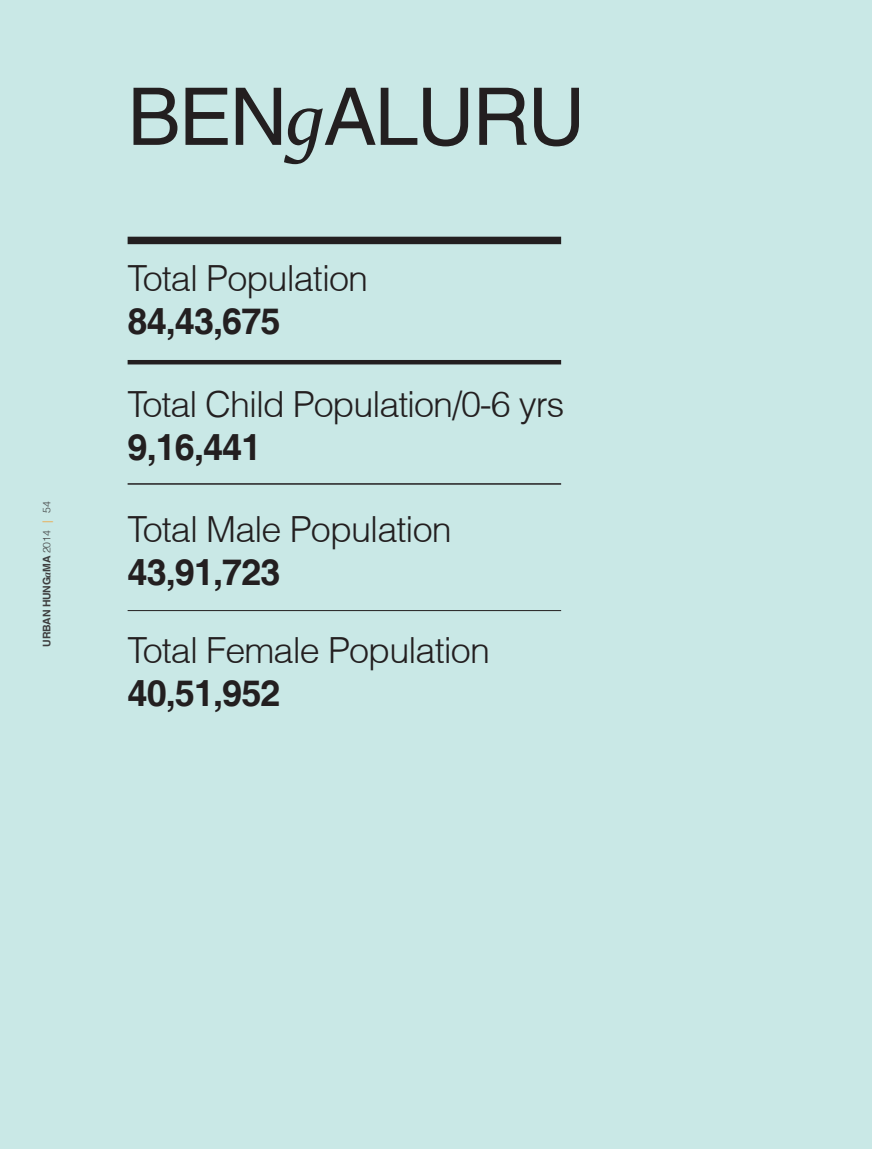
<style>
.page{position:relative;width:872px;height:1149px;background:#fff}
.page>*{position:absolute;margin:0;border:0;box-sizing:border-box;transform-origin:0 0}
.t1{font:79.5px "Helvetica";letter-spacing:-.025em;color:#231f20}
.t2{font:300 36px "Helvetica";letter-spacing:-.025em;color:#231f20}
.t3{font:700 36px "Helvetica";letter-spacing:-.025em;color:#231f20}
.t4{font:700 10.5px "Helvetica";letter-spacing:-.025em;color:#3e3e3f}
.s1{font-family:"Constantia";font-style:italic}
.s2{font-weight:300}
.s3{font-weight:300;color:#f7971d}
</style>
<div class="page">
<div style="left:0;top:0;width:872px;height:1148px;background:#c9e8e6"></div>
<div style="left:128px;top:236px;width:433px;height:8px;background:#231f20"></div>
<hr style="left:128px;top:360px;width:433px;height:4px;background:#231f20">
<hr style="left:128px;top:483px;width:433px;height:1px;background:#231f20">
<hr style="left:128px;top:610px;width:433px;height:1px;background:#231f20">
<p class="t4" style="left:41px;top:646px;width:147px;rotate:-90deg">URBAN HUNG<span class="s1">a</span>MA <span class="s2">2014</span> <span class="s3">|</span> <span class="s2">54</span></p>
<h1 class="t1" style="left:128px;top:71px;width:459px">BEN<span class="s1">g</span>ALURU</h1>
<p class="t2" style="left:128px;top:265px;width:242px">Total Population</p>
<p class="t3" style="left:128px;top:300px;width:154px">84,43,675</p>
<p class="t2" style="left:128px;top:391px;width:438px">Total Child Population/0-6 yrs</p>
<p class="t3" style="left:128px;top:427px;width:135px">9,16,441</p>
<p class="t2" style="left:128px;top:516px;width:326px">Total Male Population</p>
<p class="t3" style="left:128px;top:551px;width:154px">43,91,723</p>
<p class="t2" style="left:128px;top:637px;width:364px">Total Female Population</p>
<p class="t3" style="left:128px;top:672px;width:154px">40,51,952</p>
</div>
